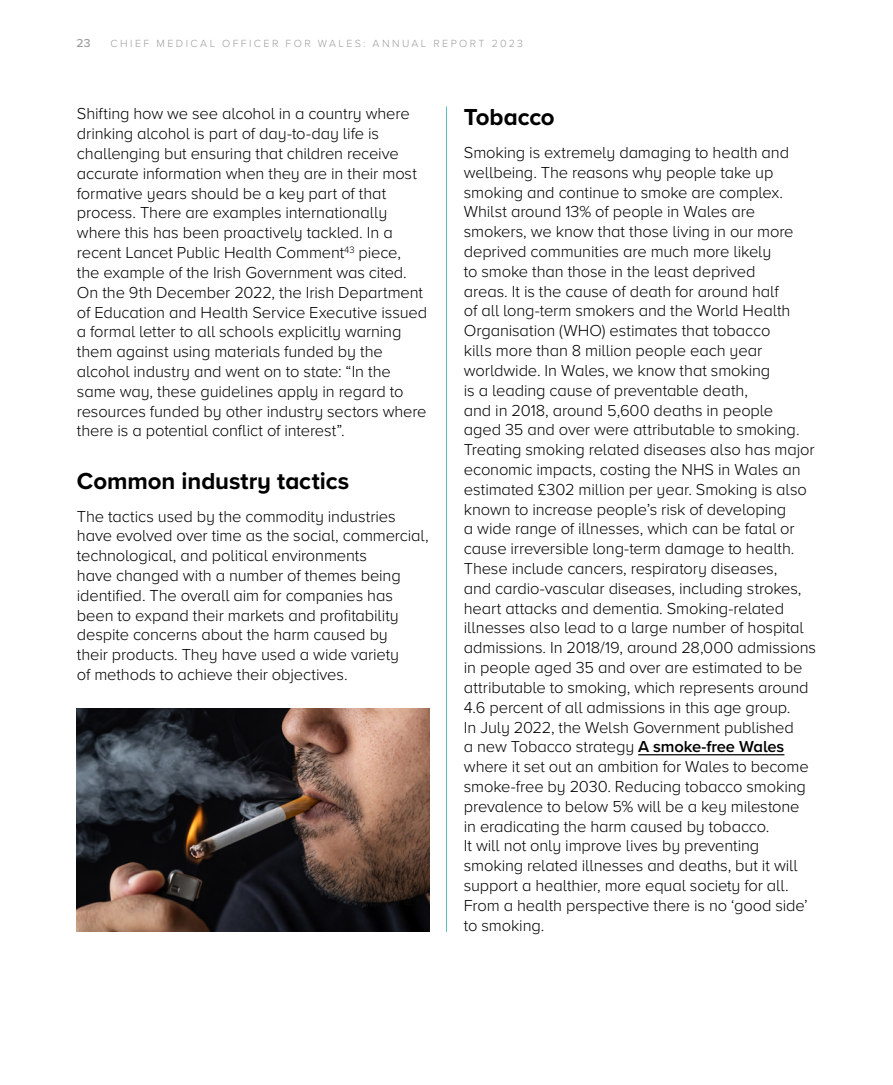
<style>
.page{position:relative;width:893px;height:1085px;background:#fff}
.page>*{position:absolute;margin:0;border:0;box-sizing:border-box;transform-origin:0 0}
.NEW_Sub_header_Span_16pt{font:700 24px "Proxima Nova";letter-spacing:-.005em;color:#000}
.Body{font:300 16.5px/19.8px "Proxima Nova";letter-spacing:-.01em;color:#000}
.t1{font:500 12px "Proxima Nova";color:#9d9d9c}
.t2{font:300 10.8px "Proxima Nova";letter-spacing:.225em;color:#9d9d9c}
.s1{font-weight:600}
</style>
<div class="page">
<hr style="left:638px;top:754px;width:146px;height:1px;background:#000">
<img style="left:77px;top:708px;width:353px;height:223px">
<hr style="left:446px;top:106px;width:1px;height:825px;background:#60bcbc">
<p class="t1" style="left:77px;top:34px;width:16px">23</p>
<p class="t2" style="left:111px;top:35px;width:414px">CHIEF MEDICAL OFFICER FOR WALES: ANNUAL REPORT 2023</p>
<p class="Body" style="left:77px;top:103px;width:352px">Shifting how we see alcohol in a country where drinking alcohol is part of day-to-day life is challenging but ensuring that children receive accurate information when they are in their most formative years should be a key part of that process. There are examples internationally where this has been proactively tackled. In a recent Lancet Public Health Comment<sup>43</sup> piece, the example of the Irish Government was cited.<br>On the 9th December 2022, the Irish Department of Education and Health Service Executive issued a formal letter to all schools explicitly warning them against using materials funded by the alcohol industry and went on to state: “In the same way, these guidelines apply in regard to resources funded by other industry sectors where there is a potential conflict of interest”.</p>
<p class="NEW_Sub_header_Span_16pt" style="left:77px;top:463px;width:274px">Common industry tactics</p>
<p class="Body" style="left:77px;top:505px;width:353px">The tactics used by the commodity industries have evolved over time as the social, commercial, technological, and political environments<br>have changed with a number of themes being identified. The overall aim for companies has been to expand their markets and profitability despite concerns about the harm caused by<br>their products. They have used a wide variety<br>of methods to achieve their objectives.</p>
<p class="NEW_Sub_header_Span_16pt" style="left:464px;top:99px;width:92px">Tobacco</p>
<p class="Body" style="left:464px;top:142px;width:354px">Smoking is extremely damaging to health and wellbeing. The reasons why people take up smoking and continue to smoke are complex.<br>Whilst around 13% of people in Wales are smokers, we know that those living in our more deprived communities are much more likely<br>to smoke than those in the least deprived<br>areas. It is the cause of death for around half<br>of all long-term smokers and the World Health Organisation (WHO) estimates that tobacco<br>kills more than 8 million people each year worldwide. In Wales, we know that smoking<br>is a leading cause of preventable death,<br>and in 2018, around 5,600 deaths in people<br>aged 35 and over were attributable to smoking.<br>Treating smoking related diseases also has major economic impacts, costing the NHS in Wales an estimated £302 million per year. Smoking is also known to increase people’s risk of developing<br>a wide range of illnesses, which can be fatal or cause irreversible long-term damage to health.<br>These include cancers, respiratory diseases,<br>and cardio-vascular diseases, including strokes, heart attacks and dementia. Smoking-related illnesses also lead to a large number of hospital admissions. In 2018/19, around 28,000 admissions in people aged 35 and over are estimated to be attributable to smoking, which represents around 4.6 percent of all admissions in this age group.<br>In July 2022, the Welsh Government published<br>a new Tobacco strategy <span class="s1">A smoke-free Wales </span>where it set out an ambition for Wales to become smoke-free by 2030. Reducing tobacco smoking prevalence to below 5% will be a key milestone<br>in eradicating the harm caused by tobacco.<br>It will not only improve lives by preventing smoking related illnesses and deaths, but it will support a healthier, more equal society for all.<br>From a health perspective there is no ‘good side’ to smoking.</p>
</div>
